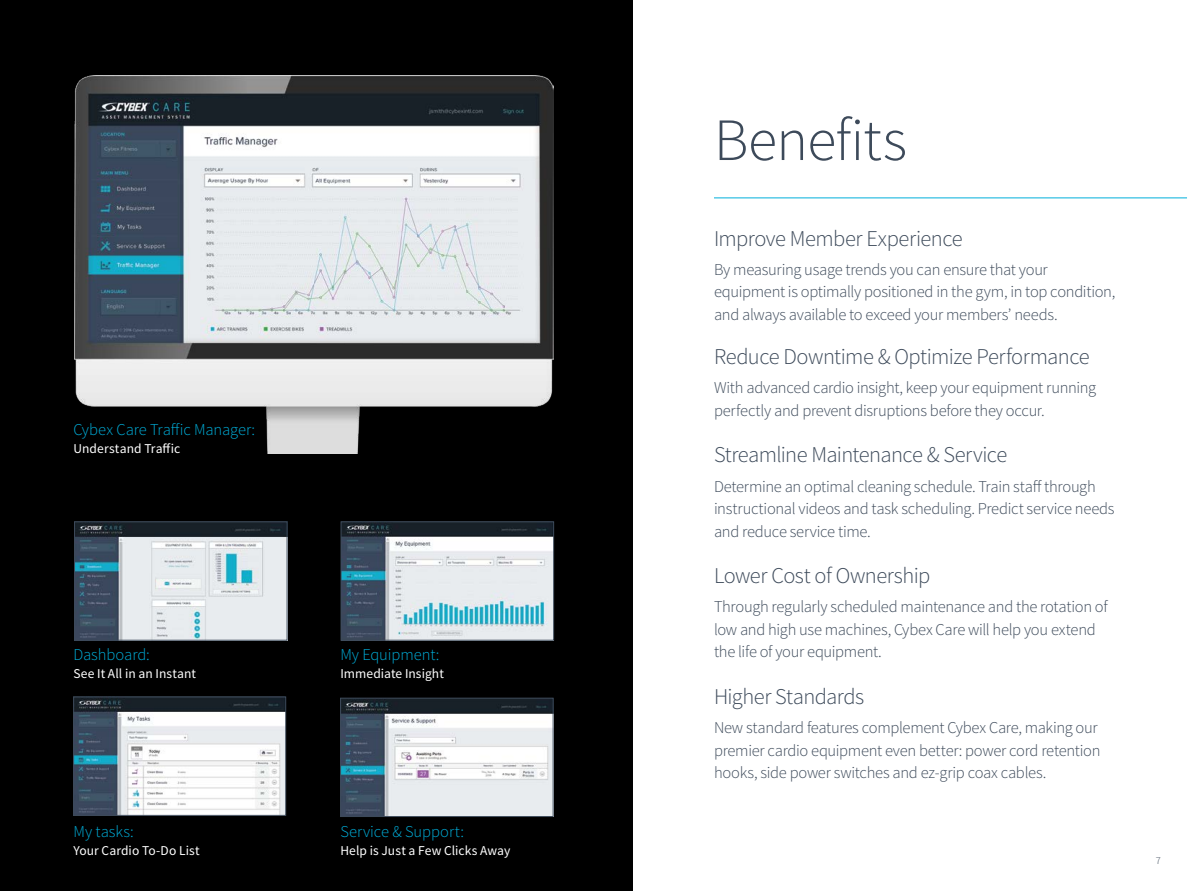
<style>
.page{position:relative;width:1188px;height:891px;background:#fff}
.page>*{position:absolute;margin:0;border:0;box-sizing:border-box;transform-origin:0 0}
.t1{font:300 60px "Source Sans Pro";letter-spacing:-.015em;color:#3d4a5a}
.t2{font:300 22.5px "Source Sans Pro";letter-spacing:-.025em;color:#3d4a5a}
.t3{font:300 16.5px/22.5px "Source Sans Pro";letter-spacing:-.02em;color:#3d4a5a}
.t4{font:300 16.5px "Source Sans Pro";letter-spacing:-.005em;color:#00afdb}
.t5{font:13.5px "Source Sans Pro";letter-spacing:.005em;color:#fff}
.t6{font:300 10.5px "Source Sans Pro";color:#3d4a5a}
</style>
<div class="page">
<div style="left:0;top:0;width:633px;height:891px;background:#000"></div>
<hr style="left:714px;top:198px;width:473px;height:1px;background:#00afdb">
<img style="left:74px;top:75px;width:480px;height:378px">
<img style="left:76px;top:524px;width:209px;height:114px">
<div style="left:74px;top:522px;width:213px;height:118px;border:1px solid #3d4a5a"></div>
<img style="left:343px;top:524px;width:209px;height:114px">
<div style="left:341px;top:522px;width:213px;height:118px;border:1px solid #3d4a5a"></div>
<img style="left:75px;top:699px;width:209px;height:115px">
<div style="left:73px;top:697px;width:213px;height:119px;border:1px solid #3d4a5a"></div>
<img style="left:342px;top:700px;width:209px;height:115px">
<div style="left:340px;top:698px;width:213px;height:119px;border:1px solid #3d4a5a"></div>
<p class="t4" style="left:73px;top:420px;width:183px">Cybex Care Traffic Manager:</p>
<p class="t5" style="left:73px;top:440px;width:108px">Understand Traffic</p>
<p class="t4" style="left:73px;top:645px;width:78px">Dashboard:</p>
<p class="t5" style="left:73px;top:665px;width:124px">See It All in an Instant</p>
<p class="t4" style="left:73px;top:822px;width:62px">My tasks:</p>
<p class="t5" style="left:73px;top:842px;width:128px">Your Cardio To-Do List</p>
<p class="t4" style="left:340px;top:645px;width:101px">My Equipment:</p>
<p class="t5" style="left:340px;top:665px;width:105px">Immediate Insight</p>
<p class="t4" style="left:340px;top:822px;width:125px">Service &amp; Support:</p>
<p class="t5" style="left:340px;top:842px;width:172px">Help is Just a Few Clicks Away</p>
<h1 class="t1" style="left:714px;top:104px;width:195px">Benefits</h1>
<h2 class="t2" style="left:714px;top:224px;width:250px">Improve Member Experience</h2>
<p class="t3" style="left:714px;top:258px;width:403px">By measuring usage trends you can ensure that your equipment is optimally positioned in the gym, in top condition, and always available to exceed your members’ needs.</p>
<h2 class="t2" style="left:714px;top:343px;width:377px">Reduce Downtime &amp; Optimize Performance</h2>
<p class="t3" style="left:714px;top:377px;width:384px">With advanced cardio insight, keep your equipment running perfectly and prevent disruptions before they occur.</p>
<h2 class="t2" style="left:714px;top:441px;width:295px">Streamline Maintenance &amp; Service</h2>
<p class="t3" style="left:714px;top:475px;width:402px">Determine an optimal cleaning schedule. Train staff through instructional videos and task scheduling. Predict service needs and reduce service time.</p>
<h2 class="t2" style="left:714px;top:562px;width:218px">Lower Cost of Ownership</h2>
<p class="t3" style="left:714px;top:596px;width:395px">Through regularly scheduled maintenance and the rotation of low and high use machines, Cybex Care will help you extend the life of your equipment.</p>
<h2 class="t2" style="left:714px;top:683px;width:152px">Higher Standards</h2>
<p class="t3" style="left:714px;top:716px;width:388px">New standard features complement Cybex Care, making our premier cardio equipment even better: power cord retention hooks, side power switches and ez-grip coax cables.</p>
<p class="t6" style="left:1156px;top:854px;width:7px">7</p>
</div>
